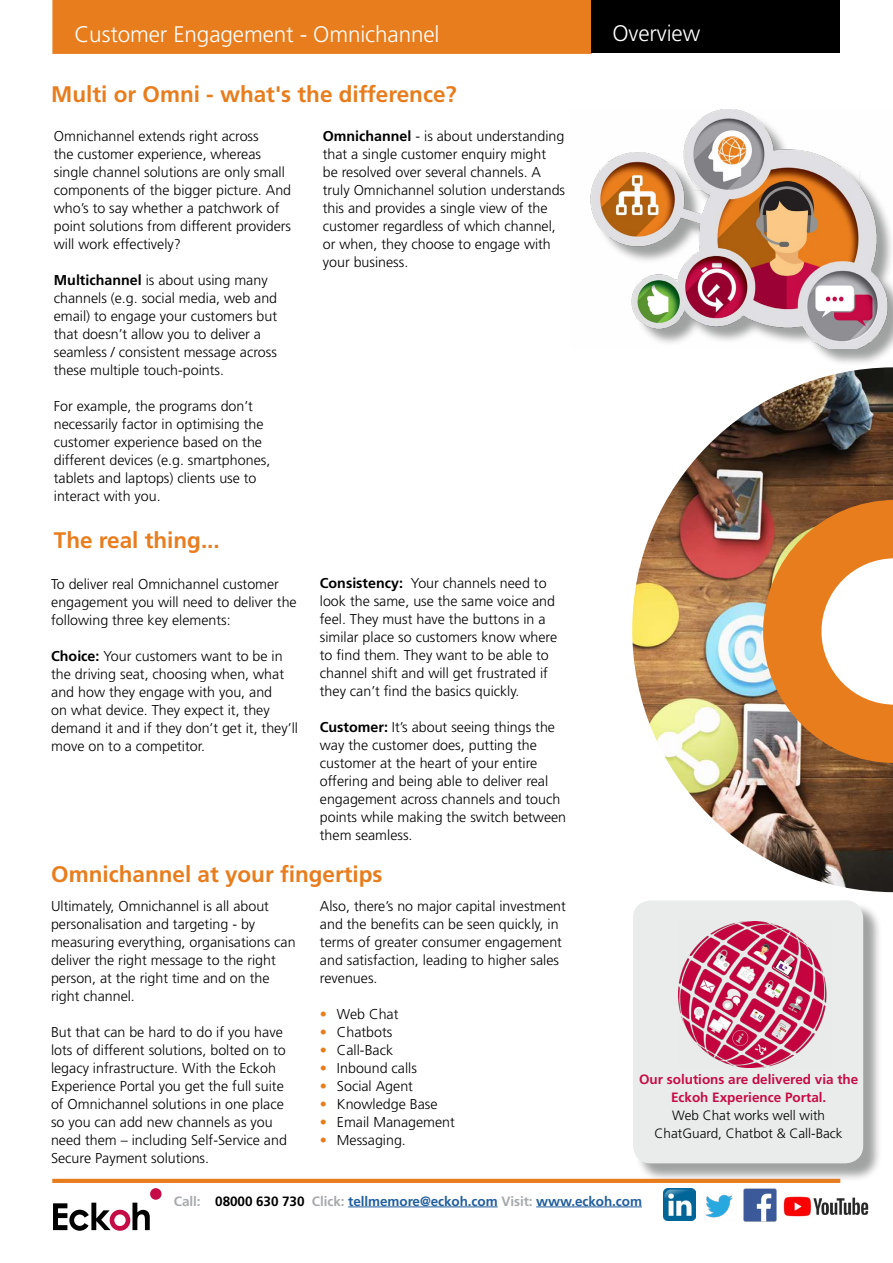
<style>
.page{position:relative;width:893px;height:1263px;background:#fff}
.page>*{position:absolute;margin:0;border:0;box-sizing:border-box;transform-origin:0 0}
.t1{font:700 22.5px "Frutiger LT Std";color:#e87d1e}
.t2{font:300 22.5px "Frutiger LT Std";letter-spacing:-.005em;color:#fff}
.t3{font:300 14.25px/18px "Frutiger LT Std";color:#000}
.t4{font:300 14.25px/18px "Frutiger LT Std";color:#000101}
.t5{font:700 13.5px "Frutiger LT Std";letter-spacing:-.005em;color:#215e9e}
.t6{font:700 13.5px/18px "Frutiger LT Std";color:#c60c46;text-align:center}
.t7{font:300 13.5px/18px "Frutiger LT Std";color:#000;text-align:center}
.s1{font-weight:700}
.s2{color:#e87d1d}
.s3{color:#a7a9ac}
.s4{color:#000}
</style>
<div class="page">
<div style="left:52px;top:0;width:540px;height:54px;background:#e87d1d"></div>
<div style="left:591px;top:0;width:249px;height:53px;background:#000"></div>
<svg style="left:53px;top:1203px;width:97px;height:28px"></svg>
<div style="left:150px;top:1188px;width:12px;height:12px;background:#c60c46;border-radius:50%"></div>
<img style="left:663px;top:1188px;width:32px;height:33px">
<img style="left:705px;top:1194px;width:28px;height:24px">
<img style="left:783px;top:1196px;width:86px;height:21px">
<img style="left:743px;top:1188px;width:33px;height:34px">
<hr style="left:348px;top:1206px;width:150px;height:1px;background:#215e9e">
<hr style="left:536px;top:1206px;width:106px;height:1px;background:#215e9e">
<hr style="left:52px;top:1179px;width:788px;height:4px;background:#e88125">
<img style="left:632px;top:367px;width:261px;height:525px">
<svg style="left:763px;top:500px;width:130px;height:263px"></svg>
<hr style="left:53px;top:1179px;width:786px;height:3px;background:#e87d1d">
<div style="left:594px;top:112px;width:299px;height:255px;background:#828383;opacity:.75"></div>
<img style="left:590px;top:110px;width:303px;height:238px">
<div style="left:635px;top:903px;width:247px;height:279px;background:#828383;opacity:.75"></div>
<div style="left:633px;top:900px;width:230px;height:263px;background:#eaeceb;border-radius:18px"></div>
<img style="left:679px;top:921px;width:148px;height:147px">
<h1 class="t2" style="left:74px;top:21px;width:367px">Customer Engagement - Omnichannel</h1>
<h1 class="t2" style="left:612px;top:21px;width:89px">Overview</h1>
<h1 class="t1" style="left:51px;top:81px;width:407px">Multi or Omni - what's the difference?</h1>
<p class="t3" style="left:54px;top:128px;width:239px">Omnichannel extends right across<br>the customer experience, whereas single channel solutions are only small components of the bigger picture. And who’s to say whether a patchwork of point solutions from different providers will work effectively?</p>
<p class="t3" style="left:54px;top:272px;width:225px"><span class="s1">Multichannel</span> is about using many channels (e.g. social media, web and email) to engage your customers but that doesn’t allow you to deliver a seamless / consistent message across these multiple touch-points.</p>
<p class="t3" style="left:54px;top:398px;width:218px">For example, the programs don’t necessarily factor in optimising the customer experience based on the different devices (e.g. smartphones, tablets and laptops) clients use to interact with you.</p>
<h1 class="t1" style="left:54px;top:527px;width:167px">The real thing...</h1>
<p class="t4" style="left:51px;top:575px;width:247px">To deliver real Omnichannel customer engagement you will need to deliver the following three key elements:</p>
<p class="t4" style="left:51px;top:647px;width:248px"><span class="s1">Choice:</span> Your customers want to be in the driving seat, choosing when, what and how they engage with you, and<br>on what device. They expect it, they demand it and if they don’t get it, they’ll move on to a competitor.</p>
<p class="t3" style="left:323px;top:128px;width:244px"><span class="s1">Omnichannel</span> - is about understanding that a single customer enquiry might<br>be resolved over several channels. A truly Omnichannel solution understands this and provides a single view of the customer regardless of which channel, or when, they choose to engage with your business.</p>
<p class="t4" style="left:320px;top:575px;width:239px"><span class="s1">Consistency:</span> Your channels need to look the same, use the same voice and feel. They must have the buttons in a similar place so customers know where to find them. They want to be able to channel shift and will get frustrated if they can’t find the basics quickly.</p>
<p class="t4" style="left:320px;top:719px;width:248px"><span class="s1">Customer:</span> It’s about seeing things the way the customer does, putting the customer at the heart of your entire offering and being able to deliver real engagement across channels and touch points while making the switch between them seamless.</p>
<h1 class="t1" style="left:51px;top:861px;width:333px">Omnichannel at your fingertips</h1>
<p class="t3" style="left:51px;top:897px;width:246px">Ultimately, Omnichannel is all about personalisation and targeting - by measuring everything, organisations can deliver the right message to the right person, at the right time and on the right channel.</p>
<p class="t3" style="left:51px;top:1023px;width:237px">But that can be hard to do if you have lots of different solutions, bolted on to legacy infrastructure. With the Eckoh Experience Portal you get the full suite of Omnichannel solutions in one place so you can add new channels as you need them – including Self-Service and Secure Payment solutions.</p>
<p class="t3" style="left:320px;top:897px;width:247px">Also, there’s no major capital investment and the benefits can be seen quickly, in terms of greater consumer engagement and satisfaction, leading to higher sales revenues.</p>
<p class="t3" style="left:320px;top:1005px;width:80px"><span class="s2">•</span> Web Chat</p>
<p class="t3" style="left:320px;top:1023px;width:74px"><span class="s2">•</span> Chatbots</p>
<p class="t3" style="left:320px;top:1041px;width:75px"><span class="s2">•</span> Call-Back</p>
<p class="t3" style="left:320px;top:1059px;width:98px"><span class="s2">•</span> Inbound calls</p>
<p class="t3" style="left:320px;top:1077px;width:95px"><span class="s2">•</span> Social Agent</p>
<p class="t3" style="left:320px;top:1095px;width:119px"><span class="s2">•</span> Knowledge Base</p>
<p class="t3" style="left:320px;top:1113px;width:136px"><span class="s2">•</span> Email Management</p>
<p class="t3" style="left:320px;top:1131px;width:87px"><span class="s2">•</span> Messaging.</p>
<p class="t6" style="left:639px;top:1071px;width:221px">Our solutions are delivered via the<br>Eckoh Experience Portal.</p>
<p class="t7" style="left:655px;top:1107px;width:190px">Web Chat works well with<br>ChatGuard, Chatbot &amp; Call-Back</p>
<p class="t5" style="left:174px;top:1193px;width:470px"><span class="s3">Call:</span> <span class="s4">08000 630 730</span> <span class="s3">Click:</span> tellmemore@eckoh.com <span class="s3">Visit:</span> www.eckoh.com</p>
</div>
